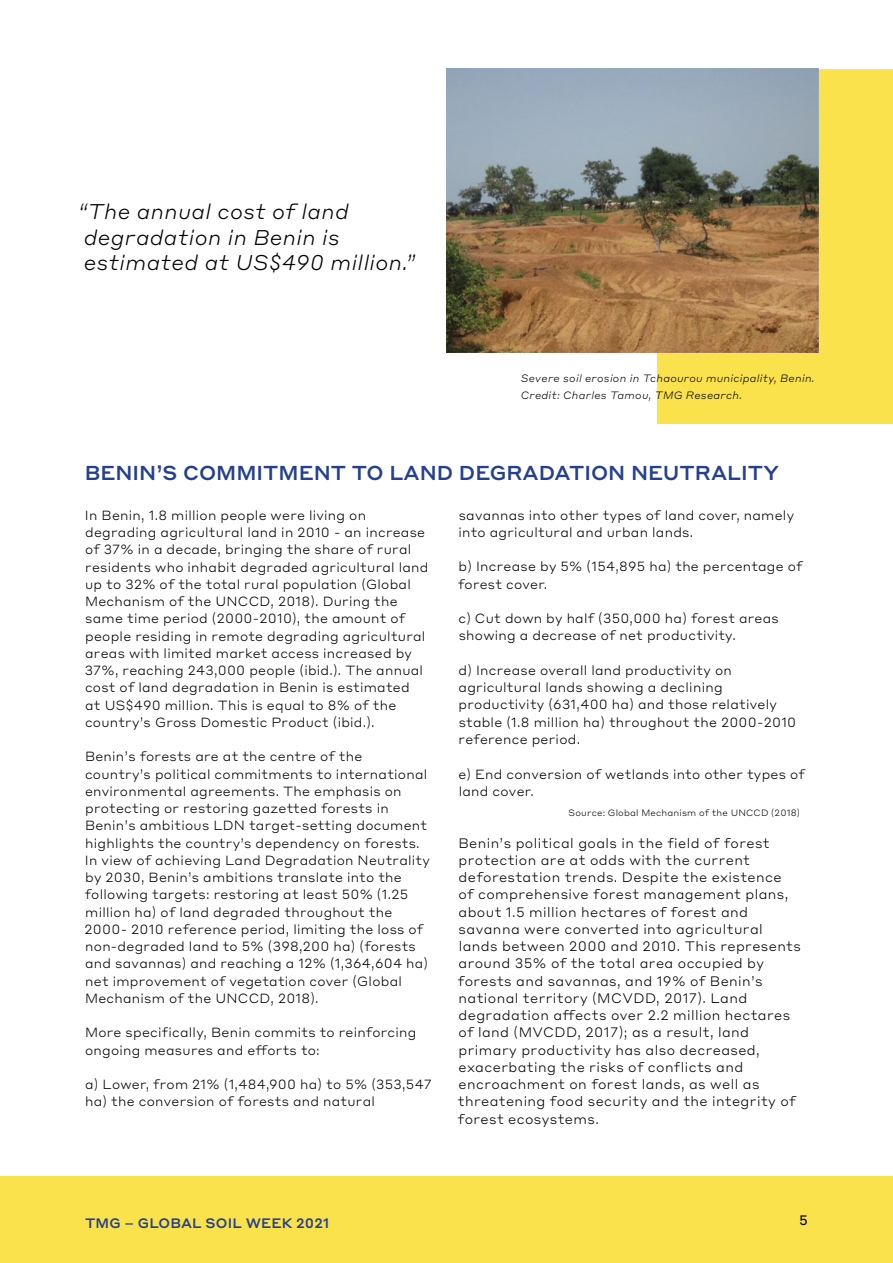
<style>
.page{position:relative;width:893px;height:1263px;background:#fff}
.page>*{position:absolute;margin:0;border:0;box-sizing:border-box;transform-origin:0 0}
.t1{font:italic 300 21px/25.5px "Styrene A";letter-spacing:.02em;color:#000}
.t2{font:500 19.8px "Styrene A";color:#25408f}
.t3{font:300 13.5px/17.2px "Styrene A";letter-spacing:.03em;color:#000}
.t4{font:500 13.5px "Styrene A";letter-spacing:.01em;color:#25408f}
.t5{font:13.5px "Styrene A";color:#000}
.t6{font:300 13.2px/17.2px "Styrene A";letter-spacing:.02em;color:#000}
.t7{font:italic 300 10.5px/17.2px "Styrene A";letter-spacing:.025em;color:#000}
.t8{font:300 9px "Styrene A";letter-spacing:.02em;color:#000}
</style>
<div class="page">
<div style="left:0;top:1176px;width:893px;height:87px;background:#fae24d"></div>
<div style="left:657px;top:69px;width:236px;height:355px;background:#fae24d"></div>
<img style="left:446px;top:68px;width:372px;height:285px">
<h1 class="t1" style="left:78px;top:197px;width:338px">“The annual cost of land degradation in Benin is estimated at US$490 million.”</h1>
<p class="t7" style="left:521px;top:369px;width:295px">Severe soil erosion in Tchaourou municipality, Benin.<br>Credit: Charles Tamou, TMG Research.</p>
<h2 class="t2" style="left:85px;top:456px;width:696px">BENIN’S COMMITMENT TO LAND DEGRADATION NEUTRALITY</h2>
<p class="t6" style="left:85px;top:505px;width:345px">In Benin, 1.8 million people were living on degrading agricultural land in 2010 - an increase of 37% in a decade, bringing the share of rural residents who inhabit degraded agricultural land up to 32% of the total rural population (Global Mechanism of the UNCCD, 2018). During the same time period (2000-2010), the amount of people residing in remote degrading agricultural areas with limited market access increased by 37%, reaching 243,000 people (ibid.). The annual cost of land degradation in Benin is estimated<br>at US$490 million. This is equal to 8% of the country’s Gross Domestic Product (ibid.).</p>
<p class="t6" style="left:85px;top:747px;width:347px">Benin’s forests are at the centre of the country’s political commitments to international environmental agreements. The emphasis on protecting or restoring gazetted forests in Benin’s ambitious LDN target-setting document highlights the country’s dependency on forests.<br>In view of achieving Land Degradation Neutrality by 2030, Benin’s ambitions translate into the following targets: restoring at least 50% (1.25 million ha) of land degraded throughout the 2000- 2010 reference period, limiting the loss of non-degraded land to 5% (398,200 ha) (forests and savannas) and reaching a 12% (1,364,604 ha) net improvement of vegetation cover (Global Mechanism of the UNCCD, 2018).</p>
<p class="t6" style="left:85px;top:1023px;width:333px">More specifically, Benin commits to reinforcing ongoing measures and efforts to:</p>
<p class="t6" style="left:85px;top:1075px;width:348px">a) Lower, from 21% (1,484,900 ha) to 5% (353,547 ha) the conversion of forests and natural</p>
<p class="t6" style="left:459px;top:505px;width:337px">savannas into other types of land cover, namely into agricultural and urban lands.</p>
<p class="t6" style="left:458px;top:557px;width:346px">b) Increase by 5% (154,895 ha) the percentage of forest cover.</p>
<p class="t6" style="left:458px;top:609px;width:322px">c) Cut down by half (350,000 ha) forest areas showing a decrease of net productivity.</p>
<p class="t6" style="left:459px;top:661px;width:339px">d) Increase overall land productivity on agricultural lands showing a declining productivity (631,400 ha) and those relatively stable (1.8 million ha) throughout the 2000-2010 reference period.</p>
<p class="t6" style="left:458px;top:764px;width:348px">e) End conversion of wetlands into other types of land cover.</p>
<p class="t8" style="left:569px;top:805px;width:233px">Source: Global Mechanism of the UNCCD (2018)</p>
<p class="t3" style="left:458px;top:833px;width:345px">Benin’s political goals in the field of forest protection are at odds with the current deforestation trends. Despite the existence<br>of comprehensive forest management plans, about 1.5 million hectares of forest and savanna were converted into agricultural lands between 2000 and 2010. This represents around 35% of the total area occupied by forests and savannas, and 19% of Benin’s national territory (MCVDD, 2017). Land degradation affects over 2.2 million hectares of land (MVCDD, 2017); as a result, land primary productivity has also decreased, exacerbating the risks of conflicts and encroachment on forest lands, as well as threatening food security and the integrity of forest ecosystems.</p>
<p class="t4" style="left:85px;top:1212px;width:246px">TMG – GLOBAL SOIL WEEK 2021</p>
<p class="t5" style="left:799px;top:1209px;width:10px">5</p>
</div>
